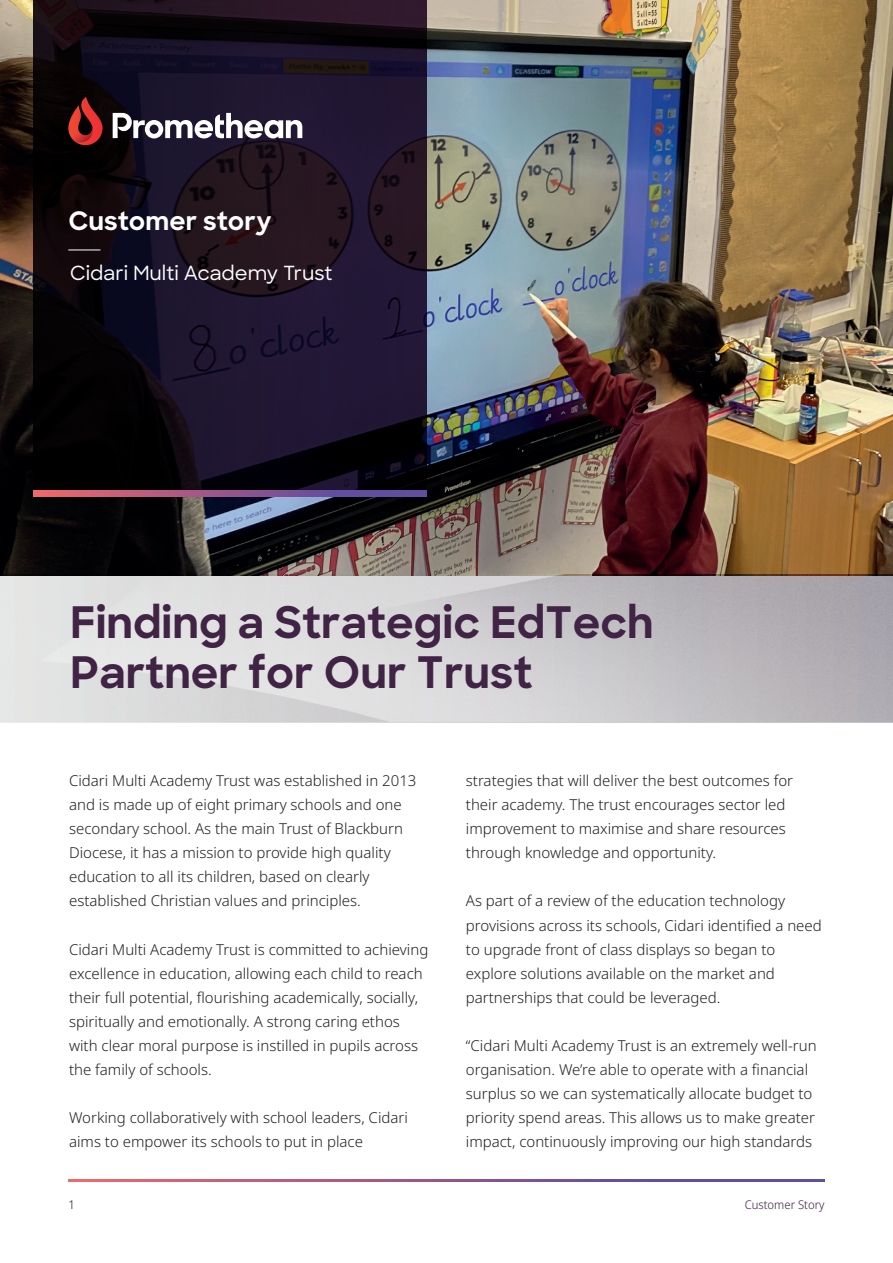
<style>
.page{position:relative;width:893px;height:1263px;background:#fff}
.page>*{position:absolute;margin:0;border:0;box-sizing:border-box;transform-origin:0 0}
.t1{font:700 43.5px/51px "Sharp Sans";color:#402345}
.t2{font:700 25.5px "Sharp Sans";letter-spacing:.01em;color:#fff}
.t3{font:500 19.5px "Sharp Sans";color:#fff}
.t4{font:300 15px/24px "Noto Sans";color:#231f20}
.t5{font:300 12px "Noto Sans Display";color:#402345}
.t6{font:300 12px "Noto Sans Display";color:#211728}
</style>
<div class="page">
<img style="left:0;top:0;width:893px;height:575px">
<img style="left:0;top:575px;width:893px;height:146px">
<svg style="left:34px;top:0;width:392px;height:490px;background:#170e1e"></svg>
<svg style="left:68px;top:1180px;width:757px;height:2px;background:#99568b"></svg>
<svg style="left:34px;top:490px;width:392px;height:7px;background:#99568b"></svg>
<svg style="left:113px;top:113px;width:189px;height:25px"></svg>
<svg style="left:68px;top:97px;width:35px;height:48px;background:#771e1b"></svg>
<hr style="left:68px;top:250px;width:33px;height:1px;background:#fff">
<h2 class="t2" style="left:68px;top:202px;width:205px">Customer story</h2>
<h3 class="t3" style="left:70px;top:258px;width:264px">Cidari Multi Academy Trust</h3>
<h1 class="t1" style="left:70px;top:595px;width:585px">Finding a Strategic EdTech<br>Partner for Our Trust</h1>
<p class="t4" style="left:69px;top:769px;width:349px">Cidari Multi Academy Trust was established in 2013 and is made up of eight primary schools and one secondary school. As the main Trust of Blackburn Diocese, it has a mission to provide high quality education to all its children, based on clearly established Christian values and principles.</p>
<p class="t4" style="left:69px;top:937px;width:361px">Cidari Multi Academy Trust is committed to achieving excellence in education, allowing each child to reach their full potential, flourishing academically, socially, spiritually and emotionally. A strong caring ethos with clear moral purpose is instilled in pupils across the family of schools.</p>
<p class="t4" style="left:69px;top:1105px;width:340px">Working collaboratively with school leaders, Cidari aims to empower its schools to put in place</p>
<p class="t4" style="left:466px;top:769px;width:329px">strategies that will deliver the best outcomes for their academy. The trust encourages sector led improvement to maximise and share resources through knowledge and opportunity.</p>
<p class="t4" style="left:466px;top:889px;width:357px">As part of a review of the education technology provisions across its schools, Cidari identified a need to upgrade front of class displays so began to explore solutions available on the market and partnerships that could be leveraged.</p>
<p class="t4" style="left:466px;top:1033px;width:352px">“Cidari Multi Academy Trust is an extremely well-run organisation. We’re able to operate with a financial surplus so we can systematically allocate budget to priority spend areas. This allows us to make greater impact, continuously improving our high standards</p>
<p class="t6" style="left:68px;top:1196px;width:8px">1</p>
<p class="t5" style="left:745px;top:1196px;width:81px">Customer Story</p>
</div>
